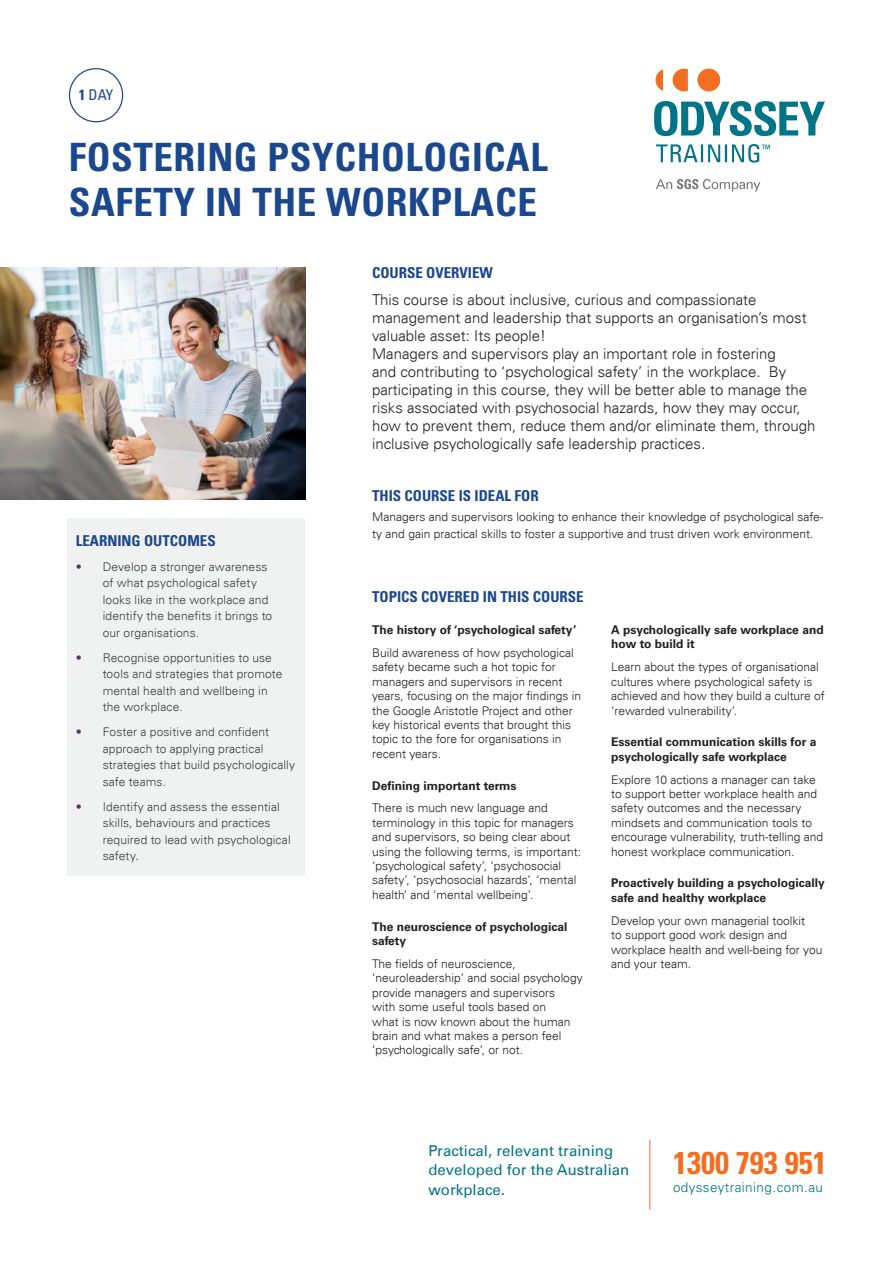
<style>
.page{position:relative;width:893px;height:1263px;background:#fff}
.page>*{position:absolute;margin:0;border:0;box-sizing:border-box;transform-origin:0 0}
.Course_title{font:700 condensed 39px/45px "Univers LT Std";letter-spacing:.015em;color:#1b478d}
.t1{font:700 condensed 31.5px "Univers LT Std";color:#f36e21}
.t2{font:300 15px/18px "Univers LT";color:#231f20}
.Subheading{font:700 condensed 15px "Univers LT Std";color:#1b478d}
.t3{font:15px/19.5px "Univers LT";color:#007587}
.Course_Title{font:condensed 14.85px "Univers LT Std";color:#1e4690}
.t4{font:300 13.5px "Univers LT Std";letter-spacing:.03em;color:#007587}
.t5{font:300 12px/14.4px "Univers LT";color:#231f20}
.t6{font:300 12px/16.5px "Univers LT";letter-spacing:.01em;color:#3e3e3f}
.t7{font:700 12px/14.4px "Univers LT Std";color:#231f20}
.s1{font-weight:700}
.s2{color:#593175}
.s3{font-size:12.75px}
</style>
<div class="page">
<hr style="left:649px;top:1140px;width:1px;height:70px;background:#f63">
<svg style="left:654px;top:101px;width:171px;height:35px"></svg>
<svg style="left:655px;top:69px;width:8px;height:22px"></svg>
<svg style="left:673px;top:69px;width:15px;height:22px"></svg>
<div style="left:697px;top:69px;width:23px;height:22px;background:#f36e21;border-radius:50%"></div>
<svg style="left:656px;top:179px;width:104px;height:12px"></svg>
<svg style="left:656px;top:144px;width:114px;height:19px"></svg>
<div style="left:68px;top:519px;width:237px;height:357px;background:#f0f1f1"></div>
<img style="left:0;top:267px;width:305px;height:232px">
<div style="left:69px;top:68px;width:54px;height:54px;border:1px solid #1b478d;border-radius:50%"></div>
<p class="Course_Title" style="left:79px;top:85px;width:36px"><span class="s1">1</span> DAY</p>
<p class="Course_title" style="left:69px;top:134px;width:480px">FOSTERING PSYCHOLOGICAL<br>SAFETY IN THE WORKPLACE</p>
<p class="Subheading" style="left:372px;top:264px;width:122px">COURSE OVERVIEW</p>
<p class="Subheading" style="left:76px;top:531px;width:142px">LEARNING OUTCOMES</p>
<p class="t6" style="left:103px;top:558px;width:171px;text-indent:-27px"><span class="s2">•</span> Develop a stronger awareness of what psychological safety looks like in the workplace and identify the benefits it brings to our organisations.</p>
<p class="t6" style="left:103px;top:649px;width:181px;text-indent:-27px"><span class="s2">•</span> Recognise opportunities to use tools and strategies that promote mental health and wellbeing in the workplace.</p>
<p class="t6" style="left:103px;top:723px;width:194px;text-indent:-27px"><span class="s2">•</span> Foster a positive and confident approach to applying practical strategies that build psychologically safe teams.</p>
<p class="t6" style="left:103px;top:798px;width:189px;text-indent:-27px"><span class="s2">•</span> Identify and assess the essential skills, behaviours and practices required to lead with psychological safety<span class="s3">.</span></p>
<p class="t2" style="left:372px;top:291px;width:436px">This course is about inclusive, curious and compassionate management and leadership that supports an organisation’s most valuable asset: Its people!</p>
<p class="t2" style="left:372px;top:345px;width:445px">Managers and supervisors play an important role in fostering<br>and contributing to ‘psychological safety’ in the workplace. By participating in this course, they will be better able to manage the risks associated with psychosocial hazards, how they may occur, how to prevent them, reduce them and/or eliminate them, through inclusive psychologically safe leadership practices.</p>
<p class="Subheading" style="left:372px;top:486px;width:168px">THIS COURSE IS IDEAL FOR</p>
<p class="t5" style="left:372px;top:509px;width:453px;line-height:16.5px">Managers and supervisors looking to enhance their knowledge of psychological safe&shy;ty and gain practical skills to foster a supportive and trust driven work environment.</p>
<p class="Subheading" style="left:372px;top:587px;width:213px">TOPICS COVERED IN THIS COURSE</p>
<p class="t7" style="left:372px;top:623px;width:206px">The history of ‘psychological safety’</p>
<p class="t5" style="left:372px;top:645px;width:210px">Build awareness of how psychological safety became such a hot topic for managers and supervisors in recent years, focusing on the major findings in the Google Aristotle Project and other key historical events that brought this topic to the fore for organisations in recent years.</p>
<p class="t7" style="left:372px;top:778px;width:146px">Defining important terms</p>
<p class="t5" style="left:372px;top:801px;width:211px">There is much new language and terminology in this topic for managers and supervisors, so being clear about using the following terms, is important: ‘psychological safety’, ‘psychosocial safety’, ‘psychosocial hazards’, ‘mental health’ and ‘mental wellbeing’.</p>
<p class="t7" style="left:372px;top:919px;width:197px">The neuroscience of psychological safety</p>
<p class="t5" style="left:372px;top:956px;width:212px">The fields of neuroscience, ‘neuroleadership’ and social psychology provide managers and supervisors<br>with some useful tools based on<br>what is now known about the human brain and what makes a person feel ‘psychologically safe’, or not.</p>
<p class="t7" style="left:611px;top:623px;width:214px">A psychologically safe workplace and how to build it</p>
<p class="t5" style="left:611px;top:660px;width:215px">Learn about the types of organisational cultures where psychological safety is achieved and how they build a culture of ‘rewarded vulnerability’.</p>
<p class="t7" style="left:611px;top:735px;width:207px">Essential communication skills for a psychologically safe workplace</p>
<p class="t5" style="left:611px;top:772px;width:213px">Explore 10 actions a manager can take to support better workplace health and safety outcomes and the necessary mindsets and communication tools to encourage vulnerability, truth-telling and honest workplace communication.</p>
<p class="t7" style="left:611px;top:876px;width:215px">Proactively building a psychologically safe and healthy workplace</p>
<p class="t5" style="left:611px;top:913px;width:213px">Develop your own managerial toolkit<br>to support good work design and workplace health and well-being for you and your team.</p>
<p class="t3" style="left:428px;top:1141px;width:186px">Practical, relevant training</p>
<p class="t3" style="left:428px;top:1160px;width:202px">developed for the Australian workplace.</p>
<p class="t1" style="left:673px;top:1143px;width:155px">1300 793 951</p>
<p class="t4" style="left:673px;top:1179px;width:152px">odysseytraining.com.au</p>
</div>
